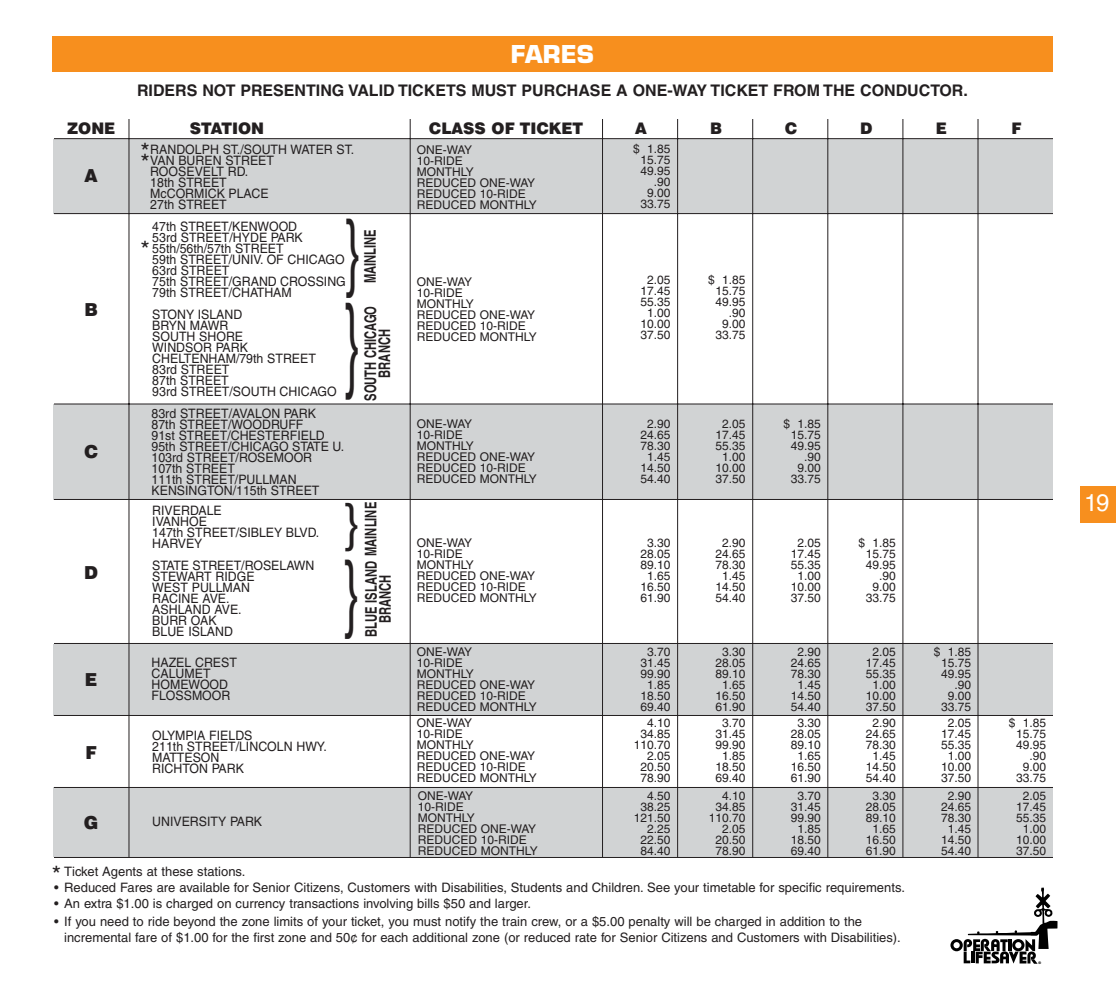
<style>
.page{position:relative;width:1116px;height:1008px;background:#fff}
.page>*{position:absolute;margin:0;border:0;box-sizing:border-box;transform-origin:0 0}
.t1{font:105.6px "Helvetica";color:#231f20;scale:.45 1}
.t2{font:86.4px "Helvetica";color:#231f20;scale:.56 1}
.t3{font:52.8px "Helvetica";color:#231f20;scale:.91 1}
.t4{font:700 24px "Eurostile";color:#fff}
.t5{font:24px "Helvetica";color:#231f20}
.t6{font:24px "Helvetica";color:#fff}
.t7{font:900 18px "Halvett";color:#231f20}
.t8{font:700 16px "Helvetica";color:#231f20}
.t9{font:700 16px/14px "Helvetica";color:#231f20;text-align:center;scale:.7 1}
.t10{font:900 16px "Halvett";color:#231f20}
.t11{font:13px/11px "Helvetica";color:#231f20;scale:.95 1}
.t12{font:13px/16px "Helvetica";color:#231f20}
.t13{font:12px/11px "Helvetica";color:#231f20;text-align:center}
.t14{font:700 3.6px "Helvetica";color:#000}
.s1{font-size:24px}
</style>
<div class="page">
<div style="left:1080px;top:486px;width:36px;height:37px;background:#f78f1e"></div>
<div style="left:52px;top:36px;width:1001px;height:36px;background:#f78f1e"></div>
<svg style="left:950px;top:887px;width:108px;height:77px"></svg>
<div style="left:54px;top:139px;width:999px;height:74px;background:#d1d3d4"></div>
<div style="left:53px;top:404px;width:1000px;height:95px;background:#d1d3d4"></div>
<div style="left:53px;top:644px;width:1000px;height:71px;background:#d1d3d4"></div>
<div style="left:53px;top:788px;width:1000px;height:69px;background:#d1d3d4"></div>
<hr style="left:54px;top:857px;width:999px;height:1px;background:#231f20">
<hr style="left:602px;top:119px;width:1px;height:738px;background:#231f20">
<hr style="left:677px;top:119px;width:1px;height:738px;background:#231f20">
<hr style="left:752px;top:119px;width:1px;height:738px;background:#231f20">
<hr style="left:827px;top:119px;width:1px;height:738px;background:#231f20">
<hr style="left:902px;top:119px;width:1px;height:738px;background:#231f20">
<hr style="left:978px;top:119px;width:1px;height:738px;background:#231f20">
<hr style="left:128px;top:119px;width:1px;height:738px;background:#231f20">
<hr style="left:410px;top:119px;width:1px;height:738px;background:#231f20">
<hr style="left:54px;top:787px;width:999px;height:1px;background:#231f20">
<hr style="left:54px;top:715px;width:999px;height:1px;background:#231f20">
<hr style="left:54px;top:643px;width:999px;height:1px;background:#231f20">
<hr style="left:54px;top:499px;width:999px;height:1px;background:#231f20">
<hr style="left:54px;top:404px;width:999px;height:1px;background:#231f20">
<hr style="left:54px;top:213px;width:999px;height:1px;background:#231f20">
<hr style="left:54px;top:138px;width:999px;height:1px;background:#231f20">
<h3 class="t4" style="left:511px;top:45px;width:85px">FARES</h3>
<h3 class="t8" style="left:137px;top:85px;width:832px">RIDERS NOT PRESENTING VALID TICKETS MUST PURCHASE A ONE-WAY TICKET FROM THE CONDUCTOR.</h3>
<h3 class="t10" style="left:67px;top:123px;width:50px">ZONE</h3>
<h3 class="t10" style="left:190px;top:123px;width:76px">STATION</h3>
<h3 class="t10" style="left:429px;top:123px;width:156px">CLASS OF TICKET</h3>
<h3 class="t10" style="left:635px;top:123px;width:13px">A</h3>
<h3 class="t10" style="left:710px;top:123px;width:14px">B</h3>
<h3 class="t10" style="left:785px;top:123px;width:14px">C</h3>
<h3 class="t10" style="left:860px;top:123px;width:14px">D</h3>
<h3 class="t10" style="left:936px;top:123px;width:13px">E</h3>
<h3 class="t10" style="left:1011px;top:123px;width:12px">F</h3>
<h3 class="t7" style="left:85px;top:169px;width:15px">A</h3>
<h3 class="t5" style="left:140px;top:143px;width:11px">*</h3>
<h3 class="t5" style="left:140px;top:154px;width:11px">*</h3>
<p class="t13" style="left:633px;top:145px;width:39px;text-align:right">$ 1.85<br>15.75<br>49.95 .90<br>9.00<br>33.75</p>
<p class="t11" style="left:150px;top:145px;width:216px">RANDOLPH ST./SOUTH WATER ST.<br>VAN BUREN STREET<br>ROOSEVELT RD.<br>18th STREET<br>McCORMICK PLACE<br>27th STREET</p>
<p class="t13" style="left:417px;top:145px;width:121px;text-align:left">ONE-WAY<br>10-RIDE<br>MONTHLY<br>REDUCED ONE-WAY<br>REDUCED 10-RIDE<br>REDUCED MONTHLY</p>
<h3 class="t7" style="left:84px;top:303px;width:15px">B</h3>
<h3 class="t7" style="left:84px;top:445px;width:15px">C</h3>
<h3 class="t7" style="left:84px;top:566px;width:16px">D</h3>
<h3 class="t7" style="left:85px;top:673px;width:14px">E</h3>
<h3 class="t7" style="left:85px;top:746px;width:13px">F</h3>
<h2 class="t2" style="left:344px;top:219px;width:30px">}</h2>
<p class="t11" style="left:152px;top:222px;width:205px">47th STREET/KENWOOD<br>53rd STREET/HYDE PARK<br>55th/56th/57th STREET<br>59th STREET/UNIV. OF CHICAGO<br>63rd STREET<br>75th STREET/GRAND CROSSING<br>79th STREET/CHATHAM</p>
<p class="t11" style="left:152px;top:310px;width:196px">STONY ISLAND<br>BRYN MAWR<br>SOUTH SHORE<br>WINDSOR PARK<br>CHELTENHAM/79th STREET<br>83rd STREET<br>87th STREET<br>93rd STREET/SOUTH CHICAGO</p>
<h3 class="t9" style="left:365px;top:283px;width:79px;rotate:-90deg">MAINLINE</h3>
<h3 class="t5" style="left:140px;top:241px;width:11px">*</h3>
<h1 class="t1" style="left:344px;top:303px;width:37px">}</h1>
<h3 class="t9" style="left:365px;top:401px;width:137px;rotate:-90deg">SOUTH CHICAGO<br>BRANCH</h3>
<p class="t11" style="left:152px;top:409px;width:204px">83rd STREET/AVALON PARK<br>87th STREET/WOODRUFF<br>91st STREET/CHESTERFIELD<br>95th STREET/CHICAGO STATE U.<br>103rd STREET/ROSEMOOR<br>107th STREET<br>111th STREET/PULLMAN<br>KENSINGTON/115th STREET</p>
<p class="t11" style="left:152px;top:506px;width:177px">RIVERDALE<br>IVANHOE<br>147th STREET/SIBLEY BLVD.<br>HARVEY</p>
<p class="t11" style="left:152px;top:561px;width:172px">STATE STREET/ROSELAWN<br>STEWART RIDGE<br>WEST PULLMAN<br>RACINE AVE.<br>ASHLAND AVE.<br>BURR OAK<br>BLUE ISLAND</p>
<p class="t11" style="left:152px;top:658px;width:91px">HAZEL CREST<br>CALUMET<br>HOMEWOOD<br>FLOSSMOOR</p>
<p class="t11" style="left:152px;top:731px;width:185px">OLYMPIA FIELDS<br>211th STREET/LINCOLN HWY.<br>MATTESON<br>RICHTON PARK</p>
<h3 class="t9" style="left:366px;top:623px;width:175px;text-align:left;text-indent:-14px;rotate:-90deg">BLUE ISLAND MAINLINE<br>BRANCH</h3>
<h3 class="t3" style="left:344px;top:503px;width:19px">}</h3>
<h2 class="t2" style="left:343px;top:560px;width:30px">}</h2>
<h3 class="t7" style="left:84px;top:816px;width:16px">G</h3>
<p class="t11" style="left:152px;top:817px;width:117px">UNIVERSITY PARK</p>
<p class="t13" style="left:417px;top:277px;width:121px;text-align:left">ONE-WAY<br>10-RIDE<br>MONTHLY<br>REDUCED ONE-WAY<br>REDUCED 10-RIDE<br>REDUCED MONTHLY</p>
<p class="t13" style="left:417px;top:420px;width:121px;text-align:left">ONE-WAY<br>10-RIDE<br>MONTHLY<br>REDUCED ONE-WAY<br>REDUCED 10-RIDE<br>REDUCED MONTHLY</p>
<p class="t13" style="left:417px;top:538px;width:121px;text-align:left">ONE-WAY<br>10-RIDE<br>MONTHLY<br>REDUCED ONE-WAY<br>REDUCED 10-RIDE<br>REDUCED MONTHLY</p>
<p class="t13" style="left:417px;top:648px;width:121px;text-align:left">ONE-WAY<br>10-RIDE<br>MONTHLY<br>REDUCED ONE-WAY<br>REDUCED 10-RIDE<br>REDUCED MONTHLY</p>
<p class="t13" style="left:417px;top:719px;width:121px;text-align:left">ONE-WAY<br>10-RIDE<br>MONTHLY<br>REDUCED ONE-WAY<br>REDUCED 10-RIDE<br>REDUCED MONTHLY</p>
<p class="t13" style="left:418px;top:791px;width:121px;text-align:left">ONE-WAY<br>10-RIDE<br>MONTHLY<br>REDUCED ONE-WAY<br>REDUCED 10-RIDE<br>REDUCED MONTHLY</p>
<p class="t13" style="left:640px;top:276px;width:32px">2.05<br>17.45<br>55.35<br>1.00<br>10.00<br>37.50</p>
<p class="t13" style="left:708px;top:276px;width:39px;text-align:right">$ 1.85<br>15.75<br>49.95 .90<br>9.00<br>33.75</p>
<p class="t13" style="left:640px;top:420px;width:32px">2.90<br>24.65<br>78.30<br>1.45<br>14.50<br>54.40</p>
<p class="t13" style="left:716px;top:420px;width:32px">2.05<br>17.45<br>55.35<br>1.00<br>10.00<br>37.50</p>
<p class="t13" style="left:783px;top:420px;width:39px;text-align:right">$ 1.85<br>15.75<br>49.95 .90<br>9.00<br>33.75</p>
<p class="t13" style="left:640px;top:538px;width:32px">3.30<br>28.05<br>89.10<br>1.65<br>16.50<br>61.90</p>
<p class="t13" style="left:716px;top:538px;width:32px">2.90<br>24.65<br>78.30<br>1.45<br>14.50<br>54.40</p>
<p class="t13" style="left:791px;top:538px;width:32px">2.05<br>17.45<br>55.35<br>1.00<br>10.00<br>37.50</p>
<p class="t13" style="left:859px;top:538px;width:39px;text-align:right">$ 1.85<br>15.75<br>49.95 .90<br>9.00<br>33.75</p>
<p class="t13" style="left:640px;top:647px;width:32px">3.70<br>31.45<br>99.90<br>1.85<br>18.50<br>69.40</p>
<p class="t13" style="left:716px;top:647px;width:32px">3.30<br>28.05<br>89.10<br>1.65<br>16.50<br>61.90</p>
<p class="t13" style="left:791px;top:647px;width:32px">2.90<br>24.65<br>78.30<br>1.45<br>14.50<br>54.40</p>
<p class="t13" style="left:866px;top:647px;width:32px">2.05<br>17.45<br>55.35<br>1.00<br>10.00<br>37.50</p>
<p class="t13" style="left:934px;top:647px;width:39px;text-align:right">$ 1.85<br>15.75<br>49.95 .90<br>9.00<br>33.75</p>
<p class="t13" style="left:634px;top:719px;width:38px;text-align:right">4.10<br>34.85<br>110.70<br>2.05<br>20.50<br>78.90</p>
<p class="t13" style="left:716px;top:719px;width:32px">3.70<br>31.45<br>99.90<br>1.85<br>18.50<br>69.40</p>
<p class="t13" style="left:791px;top:719px;width:32px">3.30<br>28.05<br>89.10<br>1.65<br>16.50<br>61.90</p>
<p class="t13" style="left:866px;top:719px;width:32px">2.90<br>24.65<br>78.30<br>1.45<br>14.50<br>54.40</p>
<p class="t13" style="left:941px;top:719px;width:32px">2.05<br>17.45<br>55.35<br>1.00<br>10.00<br>37.50</p>
<p class="t13" style="left:1009px;top:719px;width:39px;text-align:right">$ 1.85<br>15.75<br>49.95 .90<br>9.00<br>33.75</p>
<p class="t13" style="left:634px;top:791px;width:38px;text-align:right">4.50<br>38.25<br>121.50<br>2.25<br>22.50<br>84.40</p>
<p class="t13" style="left:709px;top:791px;width:38px;text-align:right">4.10<br>34.85<br>110.70<br>2.05<br>20.50<br>78.90</p>
<p class="t13" style="left:791px;top:791px;width:32px">3.70<br>31.45<br>99.90<br>1.85<br>18.50<br>69.40</p>
<p class="t13" style="left:866px;top:791px;width:32px">3.30<br>28.05<br>89.10<br>1.65<br>16.50<br>61.90</p>
<p class="t13" style="left:941px;top:791px;width:32px">2.90<br>24.65<br>78.30<br>1.45<br>14.50<br>54.40</p>
<p class="t13" style="left:1016px;top:791px;width:32px">2.05<br>17.45<br>55.35<br>1.00<br>10.00<br>37.50</p>
<p class="t12" style="left:52px;top:865px;width:195px"><span class="s1">*</span> Ticket Agents at these stations.</p>
<p class="t12" style="left:54px;top:881px;width:852px">• Reduced Fares are available for Senior Citizens, Customers with Disabilities, Students and Children. See your timetable for specific requirements.</p>
<p class="t12" style="left:54px;top:897px;width:479px">• An extra $1.00 is charged on currency transactions involving bills $50 and larger.</p>
<p class="t12" style="left:64px;top:915px;width:838px;text-indent:-10px">• If you need to ride beyond the zone limits of your ticket, you must notify the train crew, or a $5.00 penalty will be charged in addition to the incremental fare of $1.00 for the first zone and 50¢ for each additional zone (or reduced rate for Senior Citizens and Customers with Disabilities).</p>
<p class="t14" style="left:1039px;top:961px;width:4px">®</p>
<h3 class="t6" style="left:1084px;top:494px;width:27px">19</h3>
</div>
